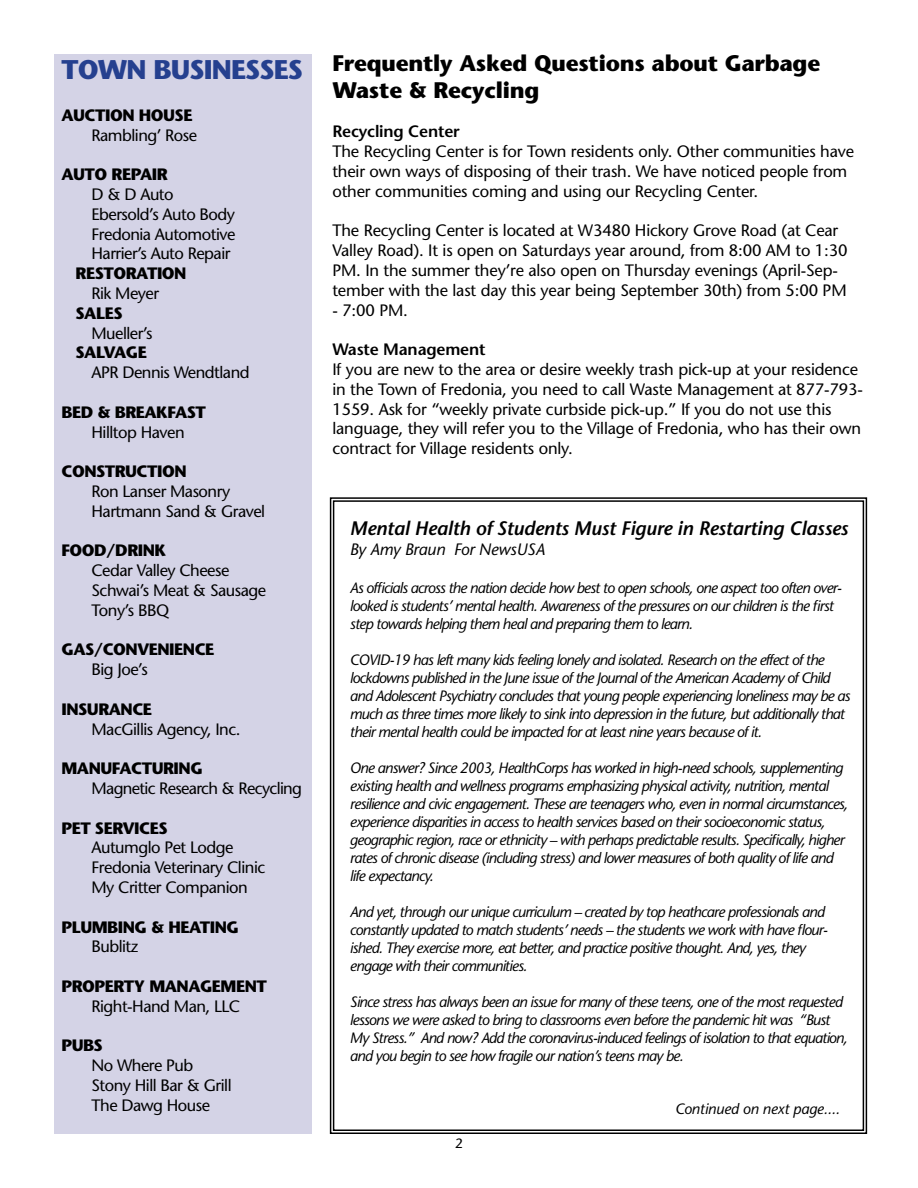
<style>
.page{position:relative;width:918px;height:1188px;background:#fff}
.page>*{position:absolute;margin:0;border:0;box-sizing:border-box;transform-origin:0 0}
.t1{font:700 27px "Stone Sans";letter-spacing:-.03em;color:#25408f}
.t2{font:700 22.5px/27px "Stone Sans";letter-spacing:-.01em;color:#000}
.t3{font:italic 600 19.5px "Stone Sans";letter-spacing:-.01em;color:#000}
.t4{font:16.5px/19.8px "Stone Sans";letter-spacing:-.01em;color:#000}
.t5{font:16.5px/19.8px "Stone Sans";letter-spacing:-.03em;color:#000}
.t6{font:700 16.5px "Stone Sans";letter-spacing:-.03em;color:#000}
.t7{font:600 16.5px "Stone Sans";letter-spacing:-.01em;color:#000}
.t8{font:16.5px "Stone Sans";letter-spacing:-.04em;color:#000}
.t9{font:italic 16.5px "Stone Sans";letter-spacing:-.01em;color:#000}
.t10{font:italic 15px/18px "Stone Sans";letter-spacing:-.05em;color:#000}
.t11{font:italic 15px "Stone Sans";letter-spacing:-.01em;color:#000}
.t12{font:13.5px "Stone Sans";color:#000}
</style>
<div class="page">
<svg style="left:329px;top:497px;width:539px;height:637px"></svg>
<div style="left:54px;top:54px;width:258px;height:1080px;background:#d4d3e6"></div>
<h1 class="t1" style="left:62px;top:54px;width:243px">TOWN BUSINESSES</h1>
<p class="t6" style="left:62px;top:105px;width:133px">AUCTION HOUSE</p>
<p class="t5" style="left:91px;top:125px;width:107px">Rambling’ Rose</p>
<p class="t6" style="left:62px;top:165px;width:108px">AUTO REPAIR</p>
<p class="t5" style="left:91px;top:184px;width:145px">D &amp; D Auto<br>Ebersold’s Auto Body<br>Fredonia Automotive<br>Harrier’s Auto Repair</p>
<p class="t6" style="left:76px;top:264px;width:112px">RESTORATION</p>
<p class="t5" style="left:91px;top:283px;width:69px">Rik Meyer</p>
<p class="t6" style="left:76px;top:303px;width:48px">SALES</p>
<p class="t5" style="left:91px;top:323px;width:63px">Mueller’s</p>
<p class="t6" style="left:76px;top:343px;width:73px">SALVAGE</p>
<p class="t5" style="left:91px;top:363px;width:160px">APR Dennis Wendtland</p>
<p class="t6" style="left:62px;top:402px;width:146px">BED &amp; BREAKFAST</p>
<p class="t5" style="left:91px;top:422px;width:95px">Hilltop Haven</p>
<p class="t6" style="left:62px;top:462px;width:127px">CONSTRUCTION</p>
<p class="t5" style="left:91px;top:481px;width:175px">Ron Lanser Masonry<br>Hartmann Sand &amp; Gravel</p>
<p class="t6" style="left:62px;top:541px;width:106px">FOOD/DRINK</p>
<p class="t5" style="left:91px;top:561px;width:176px">Cedar Valley Cheese<br>Schwai’s Meat &amp; Sausage<br>Tony’s BBQ</p>
<p class="t6" style="left:62px;top:640px;width:154px">GAS/CONVENIENCE</p>
<p class="t4" style="left:91px;top:660px;width:58px">Big Joe’s</p>
<p class="t6" style="left:62px;top:699px;width:92px">INSURANCE</p>
<p class="t5" style="left:91px;top:719px;width:151px">MacGillis Agency, Inc.</p>
<p class="t6" style="left:62px;top:759px;width:143px">MANUFACTURING</p>
<p class="t8" style="left:91px;top:778px;width:212px">Magnetic Research &amp; Recycling</p>
<p class="t6" style="left:62px;top:818px;width:108px">PET SERVICES</p>
<p class="t5" style="left:91px;top:838px;width:175px">Autumglo Pet Lodge<br>Fredonia Veterinary Clinic<br>My Critter Companion</p>
<p class="t6" style="left:62px;top:917px;width:179px">PLUMBING &amp; HEATING</p>
<p class="t5" style="left:91px;top:937px;width:48px">Bublitz</p>
<p class="t6" style="left:62px;top:976px;width:207px">PROPERTY MANAGEMENT</p>
<p class="t5" style="left:91px;top:996px;width:150px">Right-Hand Man, LLC</p>
<p class="t6" style="left:62px;top:1036px;width:43px">PUBS</p>
<p class="t5" style="left:91px;top:1056px;width:142px">No Where Pub<br>Stony Hill Bar &amp; Grill<br>The Dawg House</p>
<h2 class="t2" style="left:332px;top:50px;width:489px">Frequently Asked Questions about Garbage<br>Waste &amp; Recycling</h2>
<p class="t7" style="left:332px;top:122px;width:129px">Recycling Center</p>
<p class="t4" style="left:332px;top:142px;width:523px">The Recycling Center is for Town residents only. Other communities have their own ways of disposing of their trash. We have noticed people from other communities coming and using our Recycling Center.</p>
<p class="t4" style="left:332px;top:221px;width:517px">The Recycling Center is located at W3480 Hickory Grove Road (at Cear Valley Road). It is open on Saturdays year around, from 8:00 AM to 1:30<br>PM. In the summer they’re also open on Thursday evenings (April-Sep&shy;tember with the last day this year being September 30th) from 5:00 PM</p>
<p class="t4" style="left:332px;top:300px;width:77px">- 7:00 PM.</p>
<p class="t7" style="left:332px;top:340px;width:155px">Waste Management</p>
<p class="t4" style="left:332px;top:359px;width:532px">If you are new to the area or desire weekly trash pick-up at your residence in the Town of Fredonia, you need to call Waste Management at 877-793- 1559. Ask for “weekly private curbside pick-up.” If you do not use this language, they will refer you to the Village of Fredonia, who has their own contract for Village residents only.</p>
<h3 class="t3" style="left:350px;top:517px;width:500px">Mental Health of Students Must Figure in Restarting Classes</h3>
<p class="t9" style="left:350px;top:539px;width:196px">By Amy Braun For NewsUSA</p>
<p class="t10" style="left:350px;top:579px;width:493px">As officials across the nation decide how best to open schools, one aspect too often over&shy;looked is students’ mental health. Awareness of the pressures on our children is the first step towards helping them heal and preparing them to learn.</p>
<p class="t10" style="left:350px;top:651px;width:502px">COVID-19 has left many kids feeling lonely and isolated. Research on the effect of the lockdowns published in the June issue of the Journal of the American Academy of Child and Adolescent Psychiatry concludes that young people experiencing loneliness may be as much as three times more likely to sink into depression in the future, but additionally that their mental health could be impacted for at least nine years because of it.</p>
<p class="t10" style="left:350px;top:759px;width:500px">One answer? Since 2003, HealthCorps has worked in high-need schools, supplementing existing health and wellness programs emphasizing physical activity, nutrition, mental resilience and civic engagement. These are teenagers who, even in normal circumstances, experience disparities in access to health services based on their socioeconomic status, geographic region, race or ethnicity – with perhaps predictable results. Specifically, higher rates of chronic disease (including stress) and lower measures of both quality of life and life expectancy.</p>
<p class="t10" style="left:350px;top:903px;width:479px">And yet, through our unique curriculum – created by top heathcare professionals and constantly updated to match students’ needs – the students we work with have flour&shy;ished. They exercise more, eat better, and practice positive thought. And, yes, they engage with their communities.</p>
<p class="t10" style="left:350px;top:993px;width:499px">Since stress has always been an issue for many of these teens, one of the most requested lessons we were asked to bring to classrooms even before the pandemic hit was “Bust My Stress.” And now? Add the coronavirus-induced feelings of isolation to that equation, and you begin to see how fragile our nation’s teens may be.</p>
<p class="t12" style="left:455px;top:1136px;width:9px">2</p>
<p class="t11" style="left:675px;top:1100px;width:167px">Continued on next page....</p>
</div>
